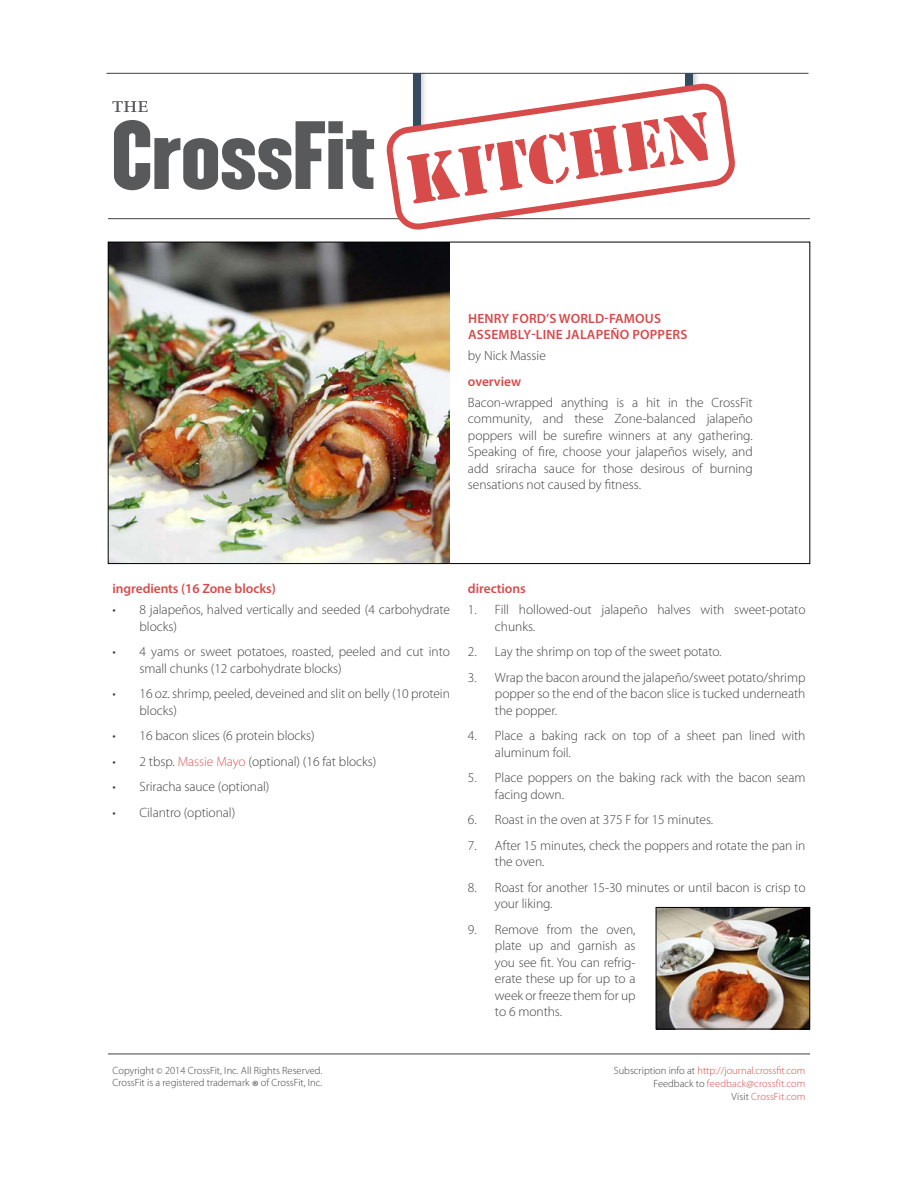
<style>
.page{position:relative;width:918px;height:1188px;background:#fff}
.page>*{position:absolute;margin:0;border:0;box-sizing:border-box;transform-origin:0 0}
.t1{font:63.9px "Stencil Std";color:#d74b4a}
.t2{font:300 13.5px/16.5px "Myriad Pro";letter-spacing:-.005em;color:#414042}
.t3{font:600 13.5px/16.5px "Myriad Pro";letter-spacing:.01em;color:#d74b4a}
.t4{font:300 10.5px/12.6px "Myriad Pro";color:#d74b4a;text-align:right}
.t5{font:300 10.5px/12px "Myriad Pro";color:#414042}
.s1{color:#db5d5c}
.s2{font-size:9px}
.s3{font-size:16.5px}
.s4{color:#414042}
</style>
<div class="page">
<hr style="left:108px;top:1054px;width:702px;height:1px;background:#414042">
<hr style="left:108px;top:218px;width:702px;height:1px;background:#414042">
<hr style="left:106px;top:73px;width:702px;height:1px;background:#414042">
<svg style="left:114px;top:120px;width:260px;height:70px"></svg>
<svg style="left:113px;top:101px;width:35px;height:11px"></svg>
<img style="left:421px;top:74px;width:4px;height:4px">
<div style="left:413px;top:74px;width:8px;height:67px;background:#364c5e"></div>
<img style="left:693px;top:74px;width:4px;height:4px">
<div style="left:685px;top:74px;width:8px;height:52px;background:#364c5e"></div>
<svg style="left:381px;top:78px;width:358px;height:152px"></svg>
<img style="left:110px;top:244px;width:340px;height:318px">
<img style="left:658px;top:909px;width:150px;height:118px">
<div style="left:656px;top:907px;width:154px;height:122px;border:1px solid #000"></div>
<h1 class="t1" style="left:400px;top:141px;width:310px;rotate:-9deg">KITCHEN</h1>
<p class="t3" style="left:468px;top:309px;width:221px">HENRY FORD’S WORLD-FAMOUS<br>ASSEMBLY-LINE JALAPEÑO POPPERS</p>
<p class="t2" style="left:468px;top:348px;width:79px">by Nick Massie</p>
<p class="t3" style="left:468px;top:372px;width:55px">overview</p>
<p class="t2" style="left:468px;top:394px;width:286px;text-align:justify">Bacon-wrapped anything is a hit in the CrossFit community, and these Zone-balanced jalapeño poppers will be surefire winners at any gathering.<br>Speaking of fire, choose your jalapeños wisely, and add sriracha sauce for those desirous of burning sensations not caused by fitness.</p>
<p class="t3" style="left:112px;top:580px;width:165px">ingredients (16 Zone blocks)</p>
<p class="t2" style="left:140px;top:602px;width:312px;text-indent:-27px">• 8 jalapeños, halved vertically and seeded (4 carbohydrate blocks)</p>
<p class="t2" style="left:140px;top:644px;width:312px;text-indent:-27px">• 4 yams or sweet potatoes, roasted, peeled and cut into small chunks (12 carbohydrate blocks)</p>
<p class="t2" style="left:140px;top:686px;width:312px;text-indent:-27px">• 16 oz. shrimp, peeled, deveined and slit on belly (10 protein blocks)</p>
<p class="t2" style="left:112px;top:728px;width:204px">• 16 bacon slices (6 protein blocks)</p>
<p class="t2" style="left:112px;top:753px;width:265px">• 2 tbsp. <span class="s1">Massie Mayo</span> (optional) (16 fat blocks)</p>
<p class="t2" style="left:112px;top:779px;width:158px">• Sriracha sauce (optional)</p>
<p class="t2" style="left:112px;top:804px;width:124px">• Cilantro (optional)</p>
<p class="t3" style="left:468px;top:580px;width:59px">directions</p>
<p class="t2" style="left:495px;top:602px;width:312px;text-indent:-27px">1. Fill hollowed-out jalapeño halves with sweet-potato chunks.</p>
<p class="t2" style="left:468px;top:644px;width:255px">2. Lay the shrimp on top of the sweet potato.</p>
<p class="t2" style="left:495px;top:669px;width:312px;text-align:justify;text-indent:-27px">3. Wrap the bacon around the jalapeño/sweet potato/shrimp popper so the end of the bacon slice is tucked underneath the popper.</p>
<p class="t2" style="left:495px;top:728px;width:312px;text-indent:-27px">4. Place a baking rack on top of a sheet pan lined with aluminum foil.</p>
<p class="t2" style="left:495px;top:770px;width:312px;text-indent:-27px">5. Place poppers on the baking rack with the bacon seam facing down.</p>
<p class="t2" style="left:468px;top:812px;width:247px">6. Roast in the oven at 375 F for 15 minutes.</p>
<p class="t2" style="left:495px;top:837px;width:312px;text-indent:-27px">7. After 15 minutes, check the poppers and rotate the pan in the oven.</p>
<p class="t2" style="left:495px;top:879px;width:312px;text-indent:-27px">8. Roast for another 15-30 minutes or until bacon is crisp to your liking.</p>
<p class="t2" style="left:495px;top:921px;width:142px;text-align:justify;text-indent:-27px">9. Remove from the oven, plate up and garnish as you see fit. You can refrig&shy;erate these up for up to a week or freeze them for up to 6 months.</p>
<p class="t5" style="left:112px;top:1065px;width:211px">Copyright <span class="s2">©</span> 2014 CrossFit, Inc. All Rights Reserved.<br>CrossFit is a registered trademark <span class="s3">®</span> of CrossFit, Inc.</p>
<p class="t4" style="left:614px;top:1065px;width:193px"><span class="s4">Subscription info at</span> http://journal.crossfit.com<br><span class="s4">Feedback to</span> feedback@crossfit.com<br><span class="s4">Visit</span> CrossFit.com</p>
</div>
